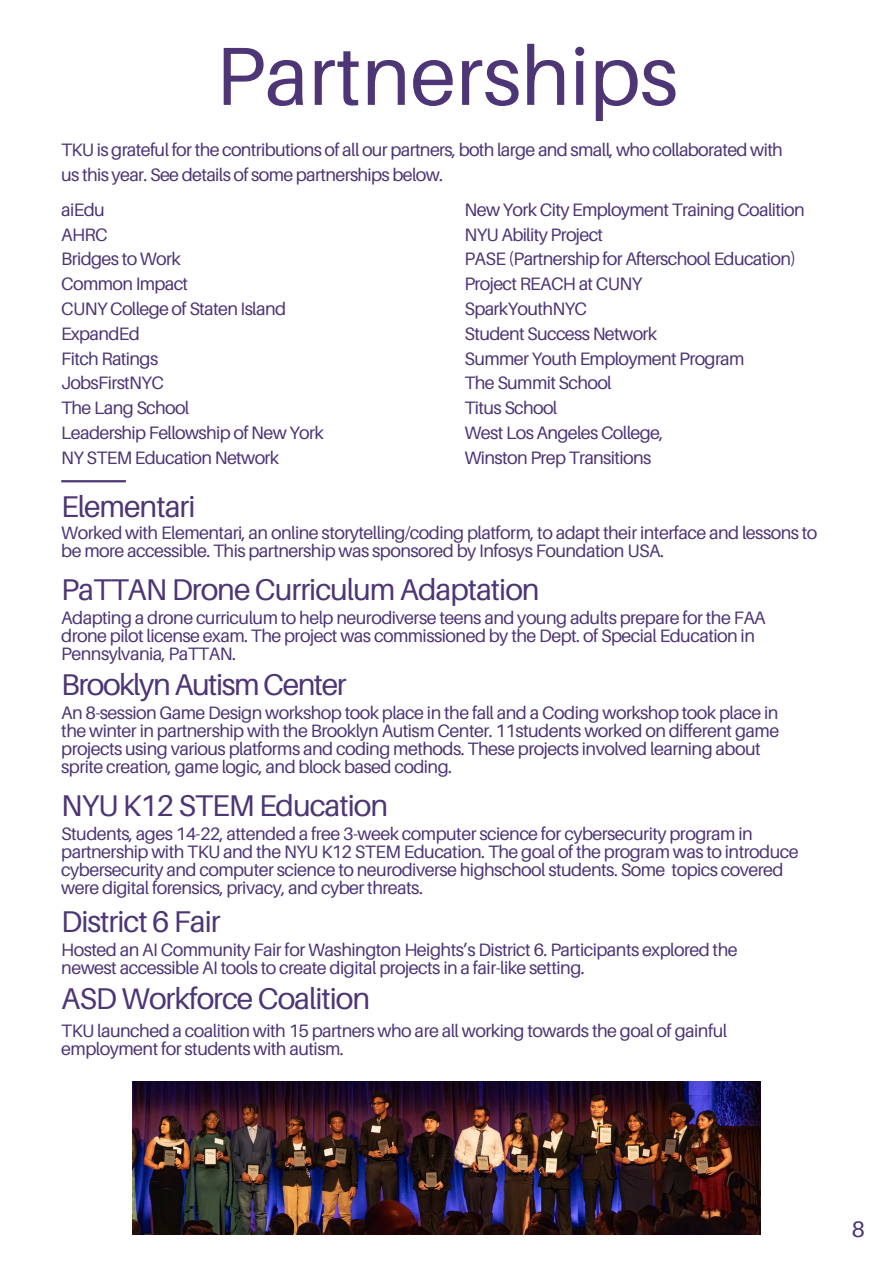
<style>
.page{position:relative;width:893px;height:1264px;background:#fff}
.page>*{position:absolute;margin:0;border:0;box-sizing:border-box;transform-origin:0 0}
.t1{font:82.5px "Aileron";color:#4d3576}
.t2{font:30px "Aileron";letter-spacing:-.035em;color:#4d3576}
.t3{font:22.5px "Aileron";color:#4d3576}
.t4{font:18px/18px "Aileron";letter-spacing:-.03em;color:#4d3576}
</style>
<div class="page">
<img style="left:132px;top:1081px;width:628px;height:153px">
<hr style="left:61px;top:480px;width:65px;height:2px;background:#4d3576">
<h1 class="t1" style="left:215px;top:25px;width:464px">Partnerships</h1>
<p class="t4" style="left:61px;top:137px;width:723px;line-height:24.8px">TKU is grateful for the contributions of all our partners, both large and small, who collaborated with us this year. See details of some partnerships below.</p>
<p class="t4" style="left:61px;top:200px;width:45px">aiEdu</p>
<p class="t4" style="left:61px;top:225px;width:48px">AHRC</p>
<p class="t4" style="left:61px;top:250px;width:121px">Bridges to Work</p>
<p class="t4" style="left:61px;top:274px;width:128px">Common Impact</p>
<p class="t4" style="left:61px;top:299px;width:226px">CUNY College of Staten Island</p>
<p class="t4" style="left:61px;top:324px;width:80px">ExpandEd</p>
<p class="t4" style="left:61px;top:349px;width:98px">Fitch Ratings</p>
<p class="t4" style="left:61px;top:373px;width:104px">JobsFirstNYC</p>
<p class="t4" style="left:61px;top:398px;width:130px">The Lang School</p>
<p class="t4" style="left:61px;top:423px;width:264px">Leadership Fellowship of New York</p>
<p class="t4" style="left:61px;top:448px;width:219px">NY STEM Education Network</p>
<p class="t4" style="left:464px;top:200px;width:342px">New York City Employment Training Coalition</p>
<p class="t4" style="left:464px;top:225px;width:140px">NYU Ability Project</p>
<p class="t4" style="left:464px;top:250px;width:333px">PASE (Partnership for Afterschool Education)</p>
<p class="t4" style="left:464px;top:274px;width:179px">Project REACH at CUNY</p>
<p class="t4" style="left:464px;top:299px;width:124px">SparkYouthNYC</p>
<p class="t4" style="left:464px;top:324px;width:194px">Student Success Network</p>
<p class="t4" style="left:464px;top:349px;width:281px">Summer Youth Employment Program</p>
<p class="t4" style="left:464px;top:373px;width:149px">The Summit School</p>
<p class="t4" style="left:464px;top:398px;width:94px">Titus School</p>
<p class="t4" style="left:464px;top:423px;width:200px">West Los Angeles College,</p>
<p class="t4" style="left:464px;top:448px;width:188px">Winston Prep Transitions</p>
<p class="t2" style="left:61px;top:488px;width:136px">Elementari</p>
<h2 class="t4" style="left:61px;top:524px;width:757px">Worked with Elementari, an online storytelling/coding platform, to adapt their interface and lessons to be more accessible. This partnership was sponsored by Infosys Foundation USA.</h2>
<p class="t2" style="left:61px;top:570px;width:480px">PaTTAN Drone Curriculum Adaptation</p>
<h2 class="t4" style="left:61px;top:608px;width:706px">Adapting a drone curriculum to help neurodiverse teens and young adults prepare for the FAA drone pilot license exam. The project was commissioned by the Dept. of Special Education in<br>Pennsylvania, PaTTAN.</h2>
<p class="t2" style="left:61px;top:666px;width:287px">Brooklyn Autism Center</p>
<h2 class="t4" style="left:61px;top:703px;width:719px">An 8-session Game Design workshop took place in the fall and a Coding workshop took place in the winter in partnership with the Brooklyn Autism Center. 11students worked on different game projects using various platforms and coding methods. These projects involved learning about sprite creation, game logic, and block based coding.</h2>
<h2 class="t2" style="left:61px;top:786px;width:328px">NYU K12 STEM Education</h2>
<p class="t4" style="left:61px;top:824px;width:738px">Students, ages 14-22, attended a free 3-week computer science for cybersecurity program in partnership with TKU and the NYU K12 STEM Education. The goal of the program was to introduce cybersecurity and computer science to neurodiverse highschool students. Some topics covered were digital forensics, privacy, and cyber threats.</p>
<h2 class="t2" style="left:61px;top:902px;width:161px">District 6 Fair</h2>
<p class="t4" style="left:61px;top:940px;width:677px">Hosted an AI Community Fair for Washington Heights’s District 6. Participants explored the newest accessible AI tools to create digital projects in a fair-like setting.</p>
<h2 class="t2" style="left:61px;top:980px;width:310px">ASD Workforce Coalition</h2>
<p class="t4" style="left:61px;top:1020px;width:667px">TKU launched a coalition with 15 partners who are all working towards the goal of gainful employment for students with autism.</p>
<p class="t3" style="left:851px;top:1215px;width:15px">8</p>
</div>
